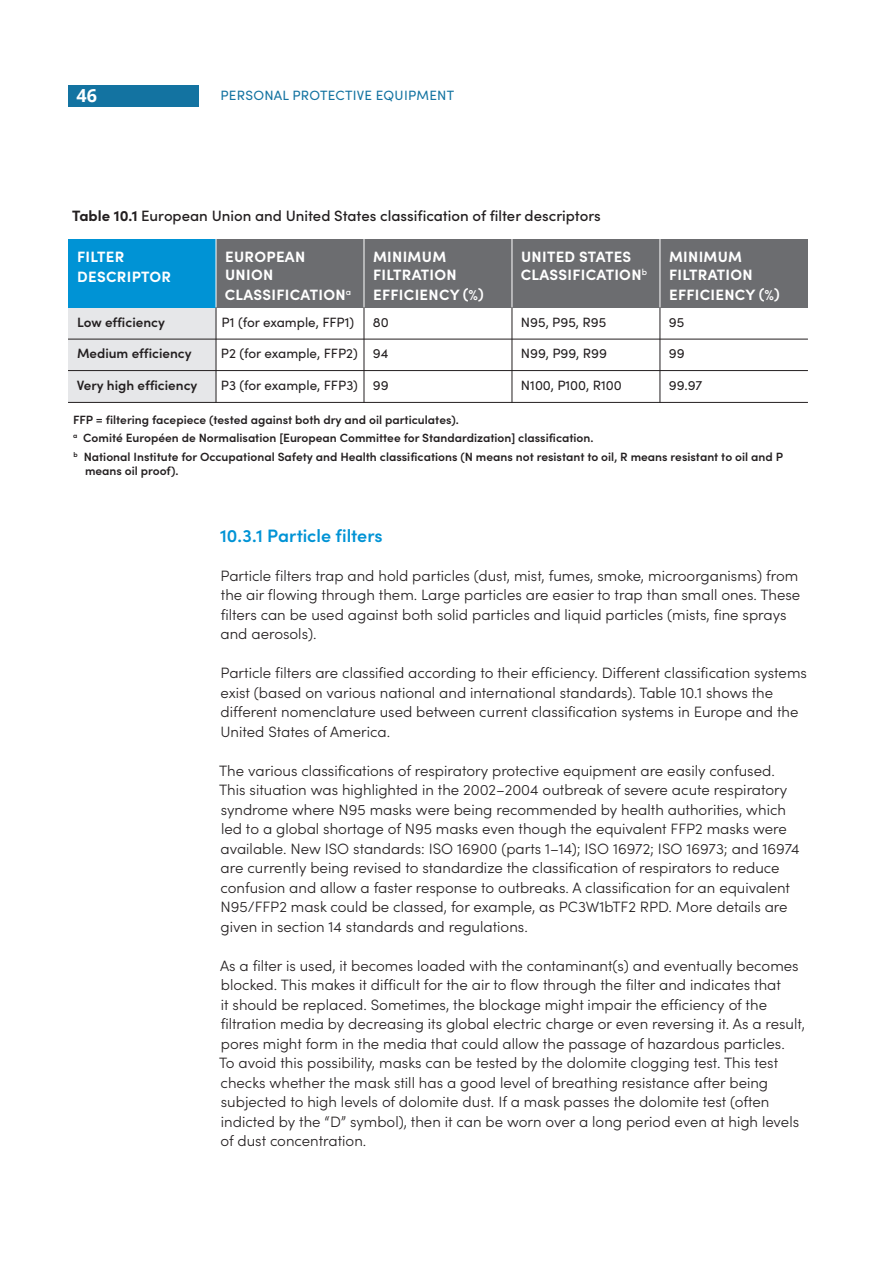
<style>
.page{position:relative;width:893px;height:1263px;background:#fff}
.page>*{position:absolute;margin:0;border:0;box-sizing:border-box;transform-origin:0 0}
.HEADING_3{font:600 18px "Sofia Pro";letter-spacing:-.005em;color:#0093d5}
.t1{font:700 18px "Open Sans";color:#fff}
.BODY{font:300 15px/19.5px "Sofia Pro";color:#231f20}
.BODY-2{font:700 15px/17.9px "Sofia Pro";letter-spacing:.02em;color:#fff}
.BODY-3{font:500 15px "Sofia Pro";color:#231f20}
.BODY-4{font:13.5px "Sofia Pro";color:#231f20}
.BODY-5{font:600 13.5px "Sofia Pro";color:#231f20}
.t2{font:13.5px "Sofia Pro";letter-spacing:.02em;color:#1373a1}
.TABLE_FOOTER{font:600 12px/14.4px "Sofia Pro";color:#231f20}
.s1{font-weight:700}
</style>
<div class="page">
<div style="left:68px;top:85px;width:131px;height:21px;background:#1373a1"></div>
<div style="left:68px;top:239px;width:148px;height:69px;background:#0093d5"></div>
<div style="left:216px;top:239px;width:148px;height:69px;background:#6c6d70"></div>
<div style="left:364px;top:239px;width:148px;height:69px;background:#6c6d70"></div>
<div style="left:512px;top:239px;width:148px;height:69px;background:#6c6d70"></div>
<div style="left:660px;top:239px;width:148px;height:69px;background:#6c6d70"></div>
<div style="left:68px;top:308px;width:148px;height:94px;background:#e6e7e9"></div>
<hr style="left:216px;top:239px;width:1px;height:69px;background:#fff">
<hr style="left:364px;top:239px;width:1px;height:69px;background:#fff">
<hr style="left:512px;top:239px;width:1px;height:69px;background:#fff">
<hr style="left:660px;top:239px;width:1px;height:69px;background:#fff">
<hr style="left:68px;top:339px;width:740px;height:1px;background:#231f20">
<hr style="left:68px;top:370px;width:740px;height:1px;background:#231f20">
<hr style="left:68px;top:402px;width:740px;height:1px;background:#231f20">
<hr style="left:216px;top:308px;width:1px;height:95px;background:#231f20">
<hr style="left:364px;top:308px;width:1px;height:95px;background:#231f20">
<hr style="left:512px;top:308px;width:1px;height:95px;background:#231f20">
<hr style="left:660px;top:308px;width:1px;height:95px;background:#231f20">
<p class="t1" style="left:77px;top:83px;width:22px">46</p>
<p class="t2" style="left:220px;top:86px;width:235px">PERSONAL PROTECTIVE EQUIPMENT</p>
<p class="BODY-3" style="left:72px;top:205px;width:530px"><span class="s1">Table 10.1</span> European Union and United States classification of filter descriptors</p>
<p class="BODY-2" style="left:77px;top:246px;width:95px;line-height:19.5px">FILTER<br>DESCRIPTOR</p>
<p class="BODY-2" style="left:225px;top:247px;width:82px">EUROPEAN<br>UNION</p>
<p class="BODY-2" style="left:225px;top:284px;width:128px">CLASSIFICATION<sup>a</sup></p>
<p class="BODY-5" style="left:77px;top:312px;width:89px">Low efficiency</p>
<p class="BODY-5" style="left:77px;top:343px;width:116px">Medium efficiency</p>
<p class="BODY-5" style="left:77px;top:375px;width:122px">Very high efficiency</p>
<p class="BODY-4" style="left:222px;top:312px;width:134px">P1 (for example, FFP1)</p>
<p class="BODY-4" style="left:221px;top:344px;width:139px">P2 (for example, FFP2)</p>
<p class="BODY-4" style="left:221px;top:375px;width:138px">P3 (for example, FFP3)</p>
<p class="BODY-2" style="left:373px;top:247px;width:85px">MINIMUM<br>FILTRATION</p>
<p class="BODY-2" style="left:373px;top:284px;width:112px">EFFICIENCY (%)</p>
<p class="BODY-4" style="left:373px;top:312px;width:17px">80</p>
<p class="BODY-4" style="left:373px;top:344px;width:17px">94</p>
<p class="BODY-4" style="left:373px;top:375px;width:17px">99</p>
<p class="BODY-2" style="left:521px;top:247px;width:128px">UNITED STATES<br>CLASSIFICATION<sup>b</sup></p>
<p class="BODY-2" style="left:669px;top:247px;width:85px">MINIMUM<br>FILTRATION</p>
<p class="BODY-2" style="left:669px;top:284px;width:112px">EFFICIENCY (%)</p>
<p class="BODY-4" style="left:521px;top:312px;width:87px">N95, P95, R95</p>
<p class="BODY-4" style="left:521px;top:344px;width:87px">N99, P99, R99</p>
<p class="BODY-4" style="left:521px;top:375px;width:102px">N100, P100, R100</p>
<p class="BODY-4" style="left:669px;top:312px;width:17px">95</p>
<p class="BODY-4" style="left:669px;top:344px;width:17px">99</p>
<p class="BODY-4" style="left:669px;top:375px;width:35px">99.97</p>
<p class="TABLE_FOOTER" style="left:73px;top:411px;width:387px">FFP = filtering facepiece (tested against both dry and oil particulates).</p>
<p class="TABLE_FOOTER" style="left:73px;top:430px;width:522px"><sup>a</sup> Comité Européen de Normalisation [European Committee for Standardization] classification.</p>
<p class="TABLE_FOOTER" style="left:85px;top:449px;width:699px;text-indent:-11px"><sup>b</sup> National Institute for Occupational Safety and Health classifications (N means not resistant to oil, R means resistant to oil and P means oil proof).</p>
<p class="HEADING_3" style="left:220px;top:522px;width:164px">10.3.1 Particle filters</p>
<p class="BODY" style="left:221px;top:565px;width:581px">Particle filters trap and hold particles (dust, mist, fumes, smoke, microorganisms) from the air flowing through them. Large particles are easier to trap than small ones. These filters can be used against both solid particles and liquid particles (mists, fine sprays and aerosols).</p>
<p class="BODY" style="left:220px;top:662px;width:588px">Particle filters are classified according to their efficiency. Different classification systems exist (based on various national and international standards). Table 10.1 shows the different nomenclature used between current classification systems in Europe and the United States of America.</p>
<p class="BODY" style="left:219px;top:760px;width:582px">The various classifications of respiratory protective equipment are easily confused.<br>This situation was highlighted in the 2002–2004 outbreak of severe acute respiratory syndrome where N95 masks were being recommended by health authorities, which led to a global shortage of N95 masks even though the equivalent FFP2 masks were available. New ISO standards: ISO 16900 (parts 1–14); ISO 16972; ISO 16973; and 16974 are currently being revised to standardize the classification of respirators to reduce confusion and allow a faster response to outbreaks. A classification for an equivalent N95/FFP2 mask could be classed, for example, as PC3W1bTF2 RPD. More details are given in section 14 standards and regulations.</p>
<p class="BODY" style="left:219px;top:955px;width:587px">As a filter is used, it becomes loaded with the contaminant(s) and eventually becomes blocked. This makes it difficult for the air to flow through the filter and indicates that<br>it should be replaced. Sometimes, the blockage might impair the efficiency of the filtration media by decreasing its global electric charge or even reversing it. As a result, pores might form in the media that could allow the passage of hazardous particles.<br>To avoid this possibility, masks can be tested by the dolomite clogging test. This test checks whether the mask still has a good level of breathing resistance after being subjected to high levels of dolomite dust. If a mask passes the dolomite test (often indicted by the “D” symbol), then it can be worn over a long period even at high levels of dust concentration.</p>
</div>
